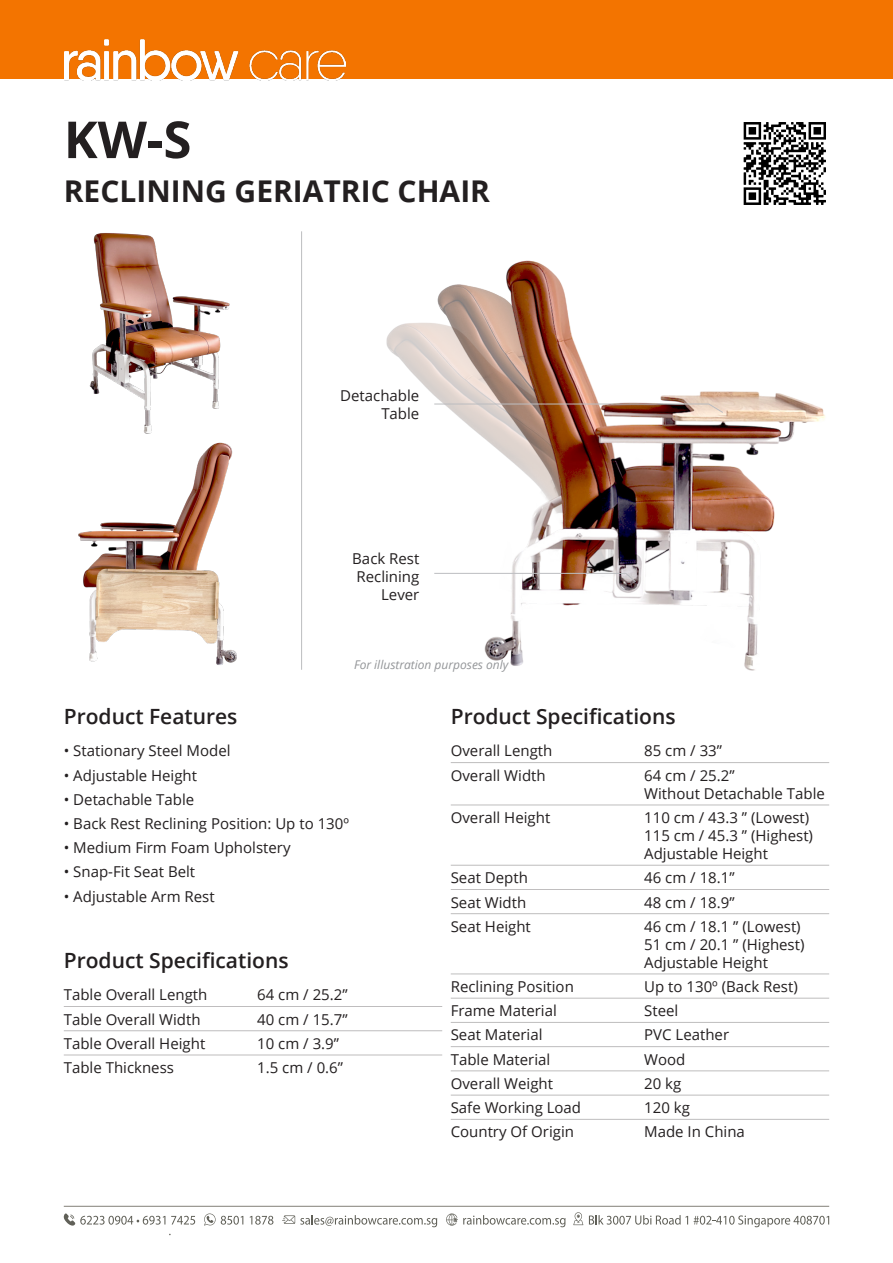
<style>
.page{position:relative;width:893px;height:1263px;background:#fff}
.page>*{position:absolute;margin:0;border:0;box-sizing:border-box;transform-origin:0 0}
.t1{font:700 51px "Open Sans";color:#231f20}
.t2{font:700 30px "Open Sans";color:#231f20}
.t3{font:600 21px "Open Sans";color:#231f20}
.t4{font:15px/18px "Open Sans";color:#231f20}
.t5{font:italic 12px "Open Sans";color:#939598}
</style>
<div class="page">
<img style="left:386px;top:260px;width:439px;height:411px">
<img style="left:743px;top:122px;width:83px;height:83px">
<img style="left:78px;top:442px;width:159px;height:223px">
<img style="left:89px;top:233px;width:141px;height:201px">
<svg style="left:434px;top:404px;width:289px;height:9px;background:#aa8071"></svg>
<svg style="left:434px;top:573px;width:202px;height:9px"></svg>
<hr style="left:301px;top:231px;width:1px;height:439px;background:#bcbdc0">
<hr style="left:64px;top:1206px;width:765px;height:1px;background:#827f78">
<svg style="left:589px;top:1215px;width:99px;height:10px"></svg>
<svg style="left:694px;top:1215px;width:135px;height:12px"></svg>
<svg style="left:573px;top:1212px;width:10px;height:13px"></svg>
<svg style="left:64px;top:1213px;width:101px;height:13px"></svg>
<svg style="left:171px;top:1216px;width:24px;height:9px"></svg>
<svg style="left:250px;top:1216px;width:23px;height:9px"></svg>
<svg style="left:204px;top:1213px;width:39px;height:13px"></svg>
<svg style="left:446px;top:1213px;width:119px;height:14px"></svg>
<svg style="left:282px;top:1215px;width:155px;height:12px"></svg>
<hr style="left:451px;top:865px;width:378px;height:1px;background:#231f20">
<hr style="left:451px;top:889px;width:378px;height:1px;background:#231f20">
<hr style="left:451px;top:913px;width:378px;height:1px;background:#231f20">
<hr style="left:451px;top:974px;width:378px;height:1px;background:#231f20">
<hr style="left:451px;top:998px;width:378px;height:1px;background:#231f20">
<hr style="left:64px;top:1006px;width:378px;height:1px;background:#231f20">
<hr style="left:451px;top:1022px;width:378px;height:1px;background:#231f20">
<hr style="left:64px;top:1030px;width:378px;height:1px;background:#231f20">
<hr style="left:451px;top:1046px;width:378px;height:1px;background:#231f20">
<hr style="left:64px;top:1055px;width:378px;height:1px;background:#231f20">
<hr style="left:451px;top:1095px;width:378px;height:1px;background:#231f20">
<hr style="left:451px;top:1070px;width:378px;height:1px;background:#231f20">
<hr style="left:451px;top:1119px;width:378px;height:1px;background:#231f20">
<div style="left:0;top:0;width:893px;height:79px;background:#f37400"></div>
<img style="left:64px;top:39px;width:282px;height:42px">
<hr style="left:451px;top:762px;width:378px;height:1px;background:#231f20">
<hr style="left:451px;top:805px;width:378px;height:1px;background:#231f20">
<h1 class="t1" style="left:64px;top:104px;width:129px">KW-S</h1>
<h2 class="t2" style="left:64px;top:169px;width:428px">RECLINING GERIATRIC CHAIR</h2>
<p class="t4" style="left:340px;top:386px;width:81px;text-align:right">Detachable<br>Table</p>
<p class="t4" style="left:352px;top:549px;width:69px;text-align:right">Back Rest<br>Reclining<br>Lever</p>
<h3 class="t3" style="left:64px;top:701px;width:175px">Product Features</h3>
<p class="t5" style="left:354px;top:656px;width:156px">For illustration purposes only</p>
<h3 class="t3" style="left:451px;top:701px;width:226px">Product Specifications</h3>
<p class="t4" style="left:64px;top:742px;width:168px">• Stationary Steel Model</p>
<p class="t4" style="left:64px;top:766px;width:135px">• Adjustable Height</p>
<p class="t4" style="left:64px;top:790px;width:132px">• Detachable Table</p>
<p class="t4" style="left:64px;top:814px;width:287px">• Back Rest Reclining Position: Up to 130º</p>
<p class="t4" style="left:64px;top:838px;width:228px">• Medium Firm Foam Upholstery</p>
<p class="t4" style="left:64px;top:862px;width:133px">• Snap-Fit Seat Belt</p>
<p class="t4" style="left:64px;top:887px;width:152px">• Adjustable Arm Rest</p>
<h3 class="t3" style="left:64px;top:945px;width:226px">Product Specifications</h3>
<p class="t4" style="left:64px;top:985px;width:145px">Table Overall Length</p>
<p class="t4" style="left:257px;top:985px;width:92px">64 cm / 25.2”</p>
<p class="t4" style="left:64px;top:1010px;width:138px">Table Overall Width</p>
<p class="t4" style="left:257px;top:1010px;width:92px">40 cm / 15.7”</p>
<p class="t4" style="left:64px;top:1034px;width:143px">Table Overall Height</p>
<p class="t4" style="left:257px;top:1034px;width:83px">10 cm / 3.9”</p>
<p class="t4" style="left:64px;top:1058px;width:112px">Table Thickness</p>
<p class="t4" style="left:257px;top:1058px;width:87px">1.5 cm / 0.6”</p>
<p class="t4" style="left:451px;top:738px;width:103px;line-height:24.3px">Overall Length<br>Overall Width</p>
<p class="t4" style="left:451px;top:808px;width:101px">Overall Height</p>
<p class="t4" style="left:644px;top:738px;width:92px;line-height:24.3px">85 cm / 33”<br>64 cm / 25.2”</p>
<p class="t4" style="left:644px;top:784px;width:182px">Without Detachable Table</p>
<p class="t4" style="left:644px;top:808px;width:170px">110 cm / 43.3 ” (Lowest)<br>115 cm / 45.3 ” (Highest)<br>Adjustable Height</p>
<p class="t4" style="left:451px;top:865px;width:79px;line-height:24.3px">Seat Depth<br>Seat Width</p>
<p class="t4" style="left:644px;top:865px;width:92px;line-height:24.3px">46 cm / 18.1”<br>48 cm / 18.9”</p>
<p class="t4" style="left:451px;top:917px;width:82px">Seat Height</p>
<p class="t4" style="left:644px;top:917px;width:162px">46 cm / 18.1 ” (Lowest)<br>51 cm / 20.1 ” (Highest)<br>Adjustable Height</p>
<p class="t4" style="left:451px;top:977px;width:125px">Reclining Position</p>
<p class="t4" style="left:644px;top:977px;width:155px">Up to 130º (Back Rest)</p>
<p class="t4" style="left:451px;top:1001px;width:108px">Frame Material</p>
<p class="t4" style="left:644px;top:1001px;width:36px">Steel</p>
<p class="t4" style="left:451px;top:1026px;width:93px">Seat Material</p>
<p class="t4" style="left:644px;top:1026px;width:86px">PVC Leather</p>
<p class="t4" style="left:451px;top:1050px;width:101px">Table Material</p>
<p class="t4" style="left:644px;top:1050px;width:43px">Wood</p>
<p class="t4" style="left:451px;top:1074px;width:104px">Overall Weight</p>
<p class="t4" style="left:451px;top:1122px;width:125px">Country Of Origin</p>
<p class="t4" style="left:451px;top:1098px;width:132px">Safe Working Load</p>
<p class="t4" style="left:644px;top:1074px;width:39px">20 kg</p>
<p class="t4" style="left:644px;top:1122px;width:102px">Made In China</p>
<p class="t4" style="left:644px;top:1098px;width:47px">120 kg</p>
</div>
